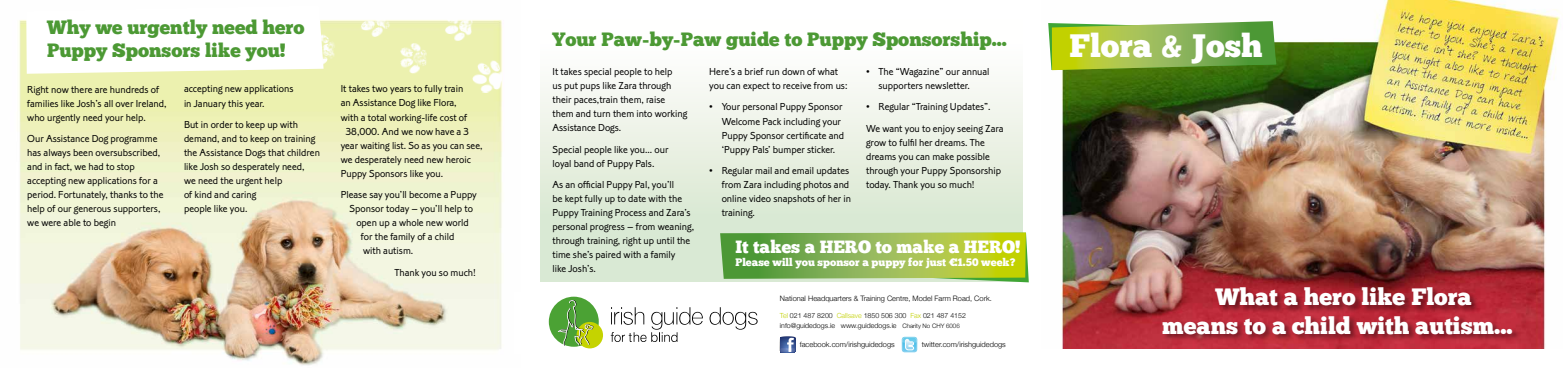
<style>
.page{position:relative;width:1563px;height:368px;background:#fff}
.page>*{position:absolute;margin:0;border:0;box-sizing:border-box;transform-origin:0 0}
.t1{font:32.38px "Chunk Five";color:#fff}
.t2{font:23.62px/28px "Chunk Five";color:#fff;text-align:center}
.t3{font:19.25px/23.6px "Chunk Five";color:#4c9934}
.t4{font:17.68px "Chunk Five";color:#fff}
.t5{font:10.85px "Chunk Five";color:#fff}
.t6{font:10.5px/14px "Corinthian Light Plain";color:#000}
.t7{font:300 7.44px "Helvetica Neue";color:#000}
.t8{font:300 7px/9.6px "Helvetica Neue";color:#000}
.s1{color:#c2d100}
.s2{font-size:6.12px}
</style>
<div class="page">
<img style="left:19px;top:20px;width:483px;height:345px">
<img style="left:1052px;top:0;width:508px;height:347px">
<div style="left:541px;top:19px;width:481px;height:262px;background:linear-gradient(to bottom,#fff,#d2e4cb)"></div>
<div style="left:1161px;top:286px;width:359px;height:55px;background:#000;opacity:.42"></div>
<svg style="left:1048px;top:21px;width:228px;height:49px;background:#90b749"></svg>
<div style="left:549px;top:296px;width:50px;height:50px;background:#4ba234;border-radius:50%"></div>
<div style="left:576px;top:321px;width:27px;height:27px;background:#c5d300;border-radius:50%"></div>
<svg style="left:611px;top:307px;width:92px;height:34px"></svg>
<svg style="left:709px;top:307px;width:48px;height:22px"></svg>
<svg style="left:558px;top:299px;width:35px;height:46px"></svg>
<svg style="left:26px;top:20px;width:230px;height:54px"></svg>
<svg style="left:720px;top:232px;width:309px;height:50px;background:#94bb4e"></svg>
<img style="left:256px;top:20px;width:246px;height:74px">
<svg style="left:780px;top:336px;width:15px;height:16px"></svg>
<svg style="left:902px;top:336px;width:15px;height:15px"></svg>
<h3 class="t3" style="left:47px;top:15px;width:259px">Why we urgently need hero<br>Puppy Sponsors like you!</h3>
<p class="t6" style="left:27px;top:82px;width:141px">Right now there are hundreds of families like Josh’s all over Ireland, who urgently need your help.</p>
<p class="t6" style="left:27px;top:131px;width:138px">Our Assistance Dog programme has always been oversubscribed, and in fact, we had to stop accepting new applications for a period. Fortunately, thanks to the help of our generous supporters, we were able to begin</p>
<p class="t6" style="left:184px;top:82px;width:111px">accepting new applications in January this year.</p>
<p class="t6" style="left:184px;top:117px;width:137px">But in order to keep up with demand, and to keep on training the Assistance Dogs that children like Josh so desperately need,<br>we need the urgent help<br>of kind and caring<br>people like you.</p>
<p class="t6" style="left:341px;top:82px;width:143px">It takes two years to fully train<br>an Assistance Dog like Flora,<br>with a total working-life cost of €38,000. And we now have a 3 year waiting list. So as you can see, we desperately need new heroic<br>Puppy Sponsors like you.</p>
<p class="t6" style="left:341px;top:187px;width:138px">Please say you’ll become a Puppy</p>
<p class="t6" style="left:350px;top:201px;width:125px">Sponsor today – you’ll help to</p>
<p class="t6" style="left:356px;top:215px;width:114px">open up a whole new world</p>
<p class="t6" style="left:361px;top:229px;width:95px">for the family of a child</p>
<p class="t6" style="left:363px;top:243px;width:52px">with autism.</p>
<p class="t6" style="left:394px;top:264px;width:83px">Thank you so much!</p>
<h3 class="t3" style="left:552px;top:27px;width:456px">Your Paw-by-Paw guide to Puppy Sponsorship...</h3>
<p class="t6" style="left:552px;top:64px;width:136px">It takes special people to help<br>us put pups like Zara through their paces,train them, raise them and turn them into working<br>Assistance Dogs.</p>
<p class="t6" style="left:552px;top:142px;width:117px">Special people like you... our loyal band of Puppy Pals.</p>
<p class="t6" style="left:552px;top:177px;width:143px">As an official Puppy Pal, you’ll<br>be kept fully up to date with the<br>Puppy Training Process and Zara’s personal progress – from weaning, through training, right up until the time she’s paired with a family<br>like Josh’s.</p>
<p class="t6" style="left:878px;top:64px;width:113px;text-indent:-12px">• The “Wagazine” our annual supporters newsletter.</p>
<p class="t6" style="left:866px;top:96px;width:139px;line-height:21.4px">• Regular “Training Updates”.<br>We want you to enjoy seeing Zara</p>
<p class="t6" style="left:866px;top:135px;width:137px">grow to fulfil her dreams. The dreams you can make possible through your Puppy Sponsorship today. Thank you so much!</p>
<p class="t6" style="left:709px;top:64px;width:140px">Here’s a brief run down of what you can expect to receive from us:</p>
<p class="t6" style="left:722px;top:100px;width:124px;text-indent:-12px">• Your personal Puppy Sponsor<br>Welcome Pack including your<br>Puppy Sponsor certificate and ‘Puppy Pals’ bumper sticker.</p>
<p class="t6" style="left:722px;top:163px;width:131px;text-indent:-12px">• Regular mail and email updates from Zara including photos and online video snapshots of her in training.</p>
<h3 class="t4" style="left:735px;top:235px;width:287px">It takes a HERO to make a HERO!</h3>
<p class="t5" style="left:735px;top:255px;width:281px">Please will you sponsor a puppy for just €1.50 week?</p>
<p class="t7" style="left:780px;top:291px;width:213px">National Headquarters &amp; Training Centre, Model Farm Road, Cork.</p>
<p class="t8" style="left:780px;top:309px;width:187px"><span class="s1">Tel</span> 021 487 8200 <span class="s1">Callsave</span> 1850 506 300 <span class="s1">Fax</span> 021 487 4152 info@guidedogs.ie www.guidedogs.ie <span class="s2">Charity No CHY 6006</span></p>
<p class="t7" style="left:800px;top:337px;width:96px">facebook.com/irishguidedogs</p>
<p class="t7" style="left:921px;top:337px;width:86px">twitter.com/irishguidedogs</p>
<h1 class="t1" style="left:1069px;top:26px;width:195px">Flora &amp; Josh</h1>
<h2 class="t2" style="left:1162px;top:282px;width:352px">What a hero like Flora<br>means to a child with autism...</h2>
</div>
